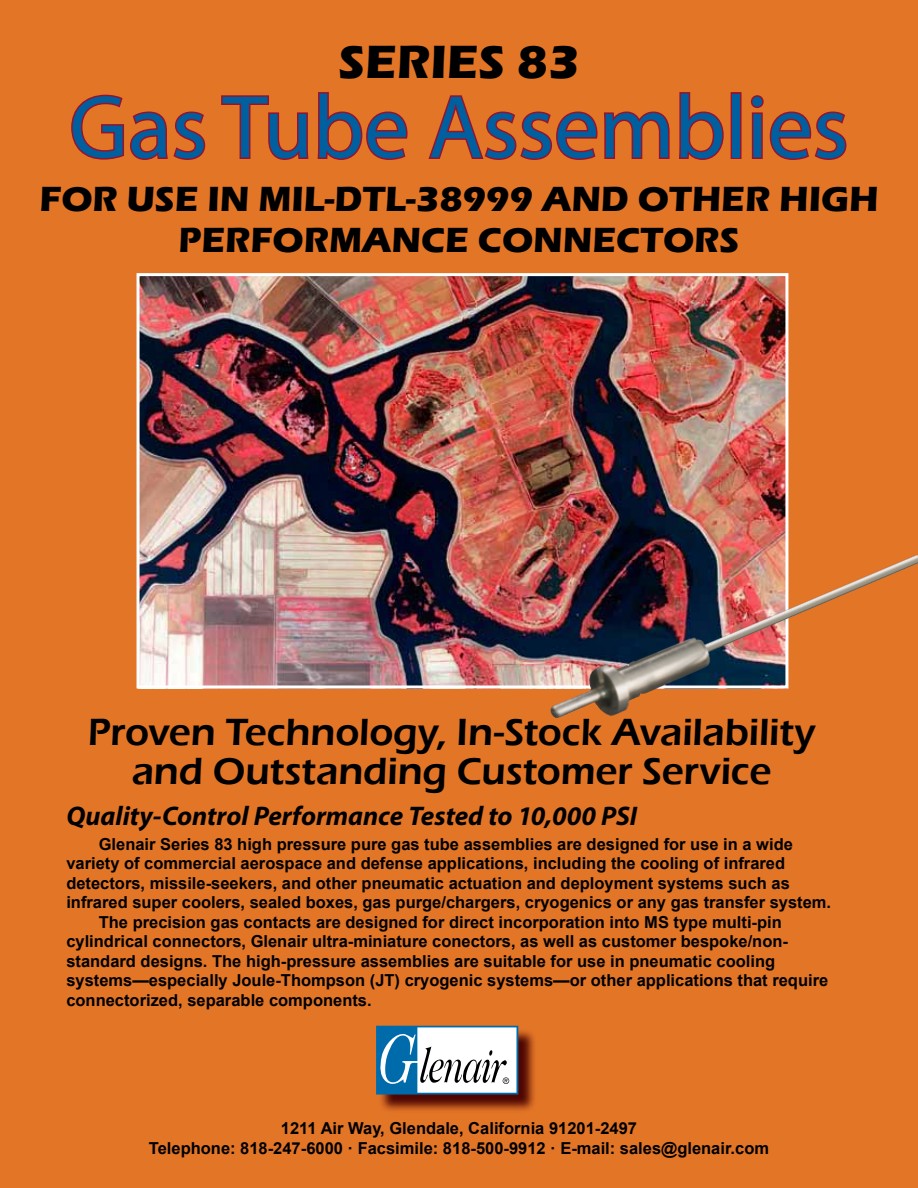
<style>
.page{position:relative;width:918px;height:1188px;background:#e37527}
.page>*{position:absolute;margin:0;border:0;box-sizing:border-box;transform-origin:0 0}
.t1{font:90px "Myriad Pro";color:#005f9f}
.t2{font:700 48px "Eras ITC";color:#000}
.t3{font:600 39px/39px "Eras ITC";letter-spacing:-.005em;color:#000;text-align:center}
.t4{font:700 36px/40.5px "Eras ITC";color:#000;text-align:center}
.t5{font:italic 700 27px "Myriad Pro";color:#000}
.t6{font:700 16.5px/19.5px "Arial";color:#000;text-align:center}
</style>
<div class="page">
<svg style="left:71px;top:94px;width:135px;height:66px"></svg>
<svg style="left:221px;top:95px;width:88px;height:65px"></svg>
<svg style="left:317px;top:92px;width:91px;height:68px"></svg>
<svg style="left:428px;top:95px;width:242px;height:65px"></svg>
<svg style="left:679px;top:92px;width:45px;height:68px"></svg>
<div style="left:731px;top:92px;width:11px;height:67px;border:3px solid #95132c"></div>
<svg style="left:750px;top:95px;width:97px;height:65px"></svg>
<img style="left:141px;top:277px;width:643px;height:407px">
<div style="left:137px;top:273px;width:651px;height:415px;border:3px solid #fff"></div>
<img style="left:549px;top:554px;width:369px;height:164px">
<div style="left:378px;top:1028px;width:159px;height:85px;background:#460000;opacity:.95"></div>
<svg style="left:376px;top:1026px;width:142px;height:69px;background:#a1bfd1"></svg>
<h2 class="t2" style="left:339px;top:35px;width:242px">SERIES 83</h2>
<h1 class="t1" style="left:69px;top:72px;width:781px">Gas Tube Assemblies</h1>
<h3 class="t4" style="left:39px;top:179px;width:841px">FOR USE IN MIL-DTL-38999 AND OTHER HIGH<br>PERFORMANCE CONNECTORS</h3>
<h3 class="t3" style="left:88px;top:713px;width:729px">Proven Technology, In-Stock Availability and Outstanding Customer Service</h3>
<h3 class="t5" style="left:66px;top:798px;width:572px">Quality-Control Performance Tested to 10,000 PSI</h3>
<p class="t6" style="left:99px;top:835px;width:696px">Glenair Series 83 high pressure pure gas tube assemblies are designed for use in a wide</p>
<p class="t6" style="left:66px;top:854px;width:720px">variety of commercial aerospace and defense applications, including the cooling of infrared</p>
<p class="t6" style="left:66px;top:874px;width:725px">detectors, missile-seekers, and other pneumatic actuation and deployment systems such as</p>
<p class="t6" style="left:66px;top:893px;width:766px">infrared super coolers, sealed boxes, gas purge/chargers, cryogenics or any gas transfer system.</p>
<p class="t6" style="left:99px;top:913px;width:685px">The precision gas contacts are designed for direct incorporation into MS type multi-pin</p>
<p class="t6" style="left:66px;top:932px;width:723px">cylindrical connectors, Glenair ultra-miniature conectors, as well as customer bespoke/non-</p>
<p class="t6" style="left:66px;top:952px;width:710px">standard designs. The high-pressure assemblies are suitable for use in pneumatic cooling</p>
<p class="t6" style="left:66px;top:971px;width:763px">systems—especially Joule-Thompson (JT) cryogenic systems—or other applications that require</p>
<p class="t6" style="left:66px;top:991px;width:307px">connectorized, separable components.</p>
<p class="t6" style="left:149px;top:1119px;width:622px">1211 Air Way, Glendale, California 91201-2497<br>Telephone: 818-247-6000 · Facsimile: 818-500-9912 · E-mail: sales@glenair.com</p>
</div>
